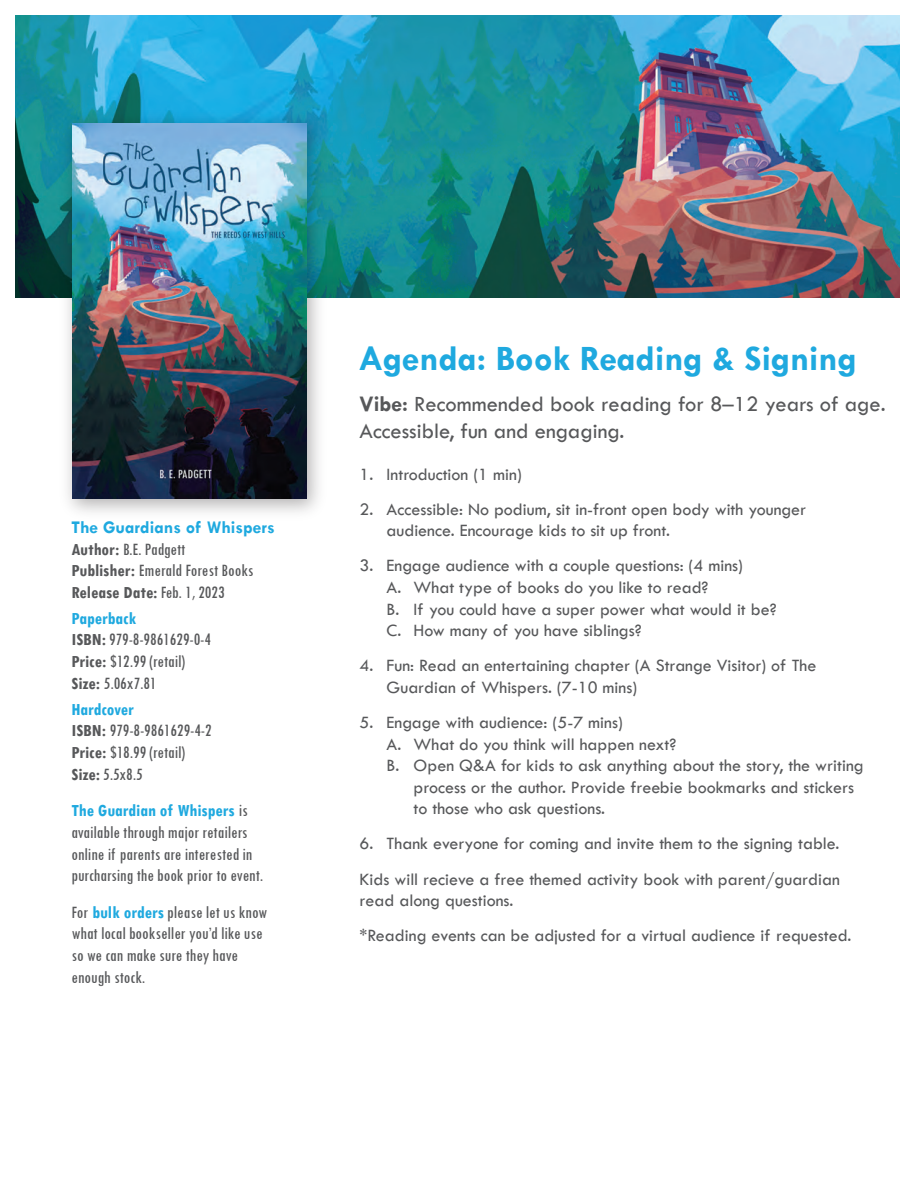
<style>
.page{position:relative;width:918px;height:1188px;background:#fff}
.page>*{position:absolute;margin:0;border:0;box-sizing:border-box;transform-origin:0 0}
.t1{font:700 36px "Tw Cen";color:#1fa9df}
.t2{font:22.5px/27px "Tw Cen";color:#57585a}
.t3{font:18px/21.6px "Tw Cen";color:#57585a}
.t4{font:condensed 18px/21.6px "Tw Cen";color:#57585a}
.s1{font-weight:700;font-stretch:normal;color:#1fa9df}
.s2{font-weight:700}
.s3{font-weight:700;color:#1fa9df}
</style>
<div class="page">
<img style="left:16px;top:16px;width:884px;height:282px">
<img style="left:54px;top:105px;width:279px;height:408px">
<img style="left:72px;top:124px;width:234px;height:375px">
<p class="t4" style="left:71px;top:516px;width:205px"><span class="s1">The Guardians of Whispers<br></span><span class="s2">Author:</span> B.E. Padgett<br><span class="s2">Publisher:</span> Emerald Forest Books<br><span class="s2">Release Date:</span> Feb. 1, 2023</p>
<p class="t4" style="left:71px;top:607px;width:141px"><span class="s3">Paperback<br></span><span class="s2">ISBN:</span> 979-8-9861629-0-4<br><span class="s2">Price:</span> $12.99 (retail)<br><span class="s2">Size:</span> 5.06x7.81</p>
<p class="t4" style="left:71px;top:698px;width:142px"><span class="s3">Hardcover<br></span><span class="s2">ISBN:</span> 979-8-9861629-4-2<br><span class="s2">Price:</span> $18.99 (retail)<br><span class="s2">Size:</span> 5.5x8.5</p>
<p class="t4" style="left:71px;top:799px;width:193px"><span class="s3">The Guardian of Whispers</span> is available through major retailers online if parents are interested in purcharsing the book prior to event.</p>
<p class="t4" style="left:71px;top:901px;width:197px">For <span class="s3">bulk orders</span> please let us know what local bookseller you’d like use so we can make sure they have enough stock.</p>
<h1 class="t1" style="left:359px;top:337px;width:500px">Agenda: Book Reading &amp; Signing</h1>
<p class="t2" style="left:360px;top:390px;width:528px"><span class="s2">Vibe:</span> Recommended book reading for 8–12 years of age.<br>Accessible, fun and engaging.</p>
<p class="t3" style="left:360px;top:463px;width:164px">1. Introduction (1 min)</p>
<p class="t3" style="left:387px;top:498px;width:421px;text-indent:-27px">2. Accessible: No podium, sit in-front open body with younger audience. Encourage kids to sit up front.</p>
<p class="t3" style="left:387px;top:555px;width:392px;text-indent:-27px">3. Engage audience with a couple questions: (4 mins)<br>A. What type of books do you like to read?<br>B. If you could have a super power what would it be?<br>C. How many of you have siblings?</p>
<p class="t3" style="left:387px;top:655px;width:431px;text-indent:-27px">4. Fun: Read an entertaining chapter (A Strange Visitor) of The<br>Guardian of Whispers. (7-10 mins)</p>
<p class="t3" style="left:360px;top:711px;width:265px">5. Engage with audience: (5-7 mins)</p>
<p class="t3" style="left:387px;top:733px;width:291px">A. What do you think will happen next?</p>
<p class="t3" style="left:387px;top:755px;width:479px">B. Open Q&amp;A for kids to ask anything about the story, the writing</p>
<p class="t3" style="left:414px;top:776px;width:442px">process or the author. Provide freebie bookmarks and stickers</p>
<p class="t3" style="left:414px;top:798px;width:193px">to those who ask questions.</p>
<p class="t3" style="left:360px;top:826px;width:482px;line-height:35.1px">6. Thank everyone for coming and invite them to the signing table.<br>Kids will recieve a free themed activity book with parent/guardian</p>
<p class="t3" style="left:360px;top:883px;width:493px;line-height:35.1px">read along questions.<br>*Reading events can be adjusted for a virtual audience if requested.</p>
</div>
